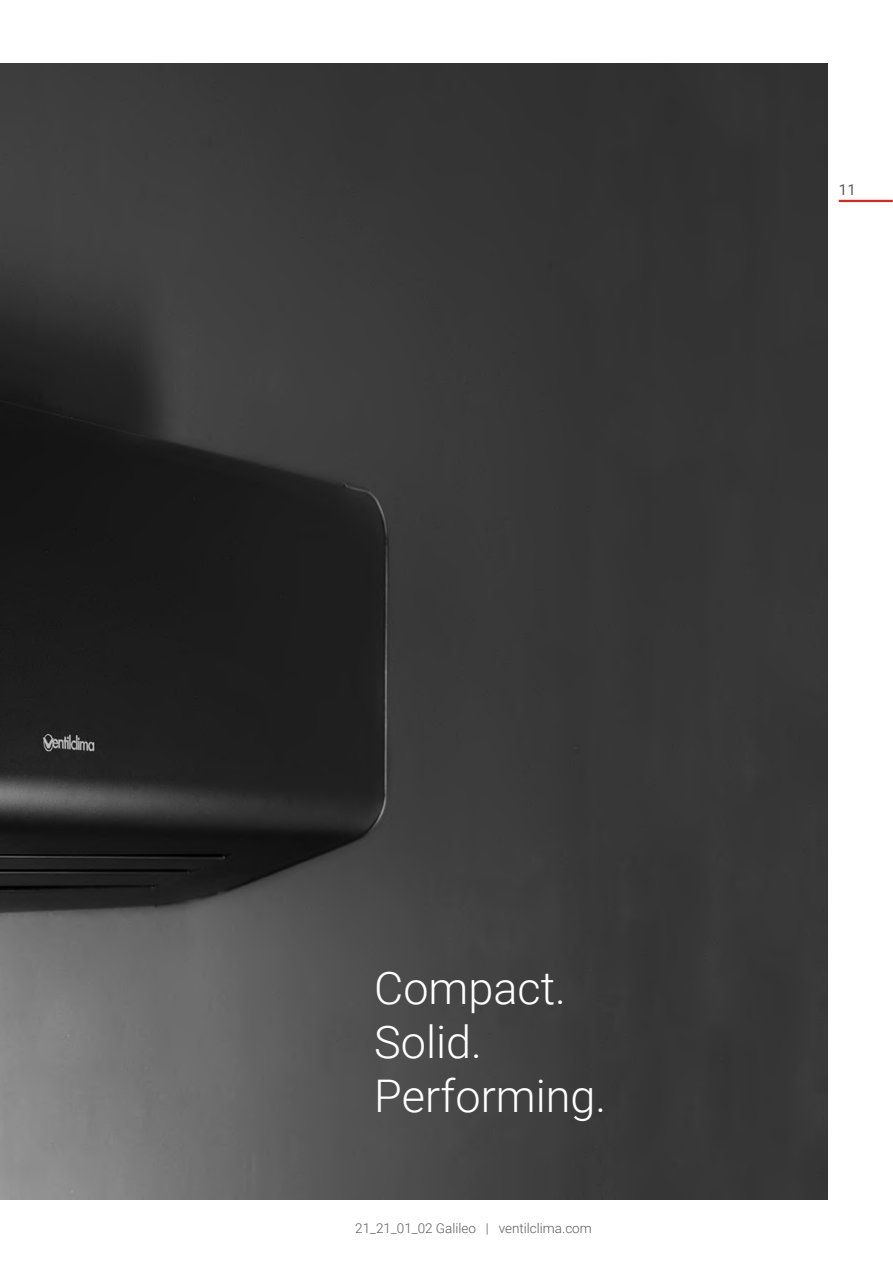
<style>
.page{position:relative;width:893px;height:1263px;background:#fff}
.page>*{position:absolute;margin:0;border:0;box-sizing:border-box;transform-origin:0 0}
.t1{font:300 45px/54px "Roboto";color:#fff}
.t2{font:15px "Roboto";color:#5c5c5b}
.t3{font:300 13.5px "Roboto";color:#5c5c5b}
</style>
<div class="page">
<img style="left:0;top:64px;width:828px;height:1135px">
<hr style="left:839px;top:200px;width:54px;height:2px;background:#e0241c">
<p class="t2" style="left:839px;top:180px;width:18px">11</p>
<h1 class="t1" style="left:374px;top:959px;width:234px">Compact.<br>Solid.<br>Performing.</h1>
<p class="t3" style="left:355px;top:1219px;width:238px">21_21_01_02 Galileo | ventilclima.com</p>
</div>
